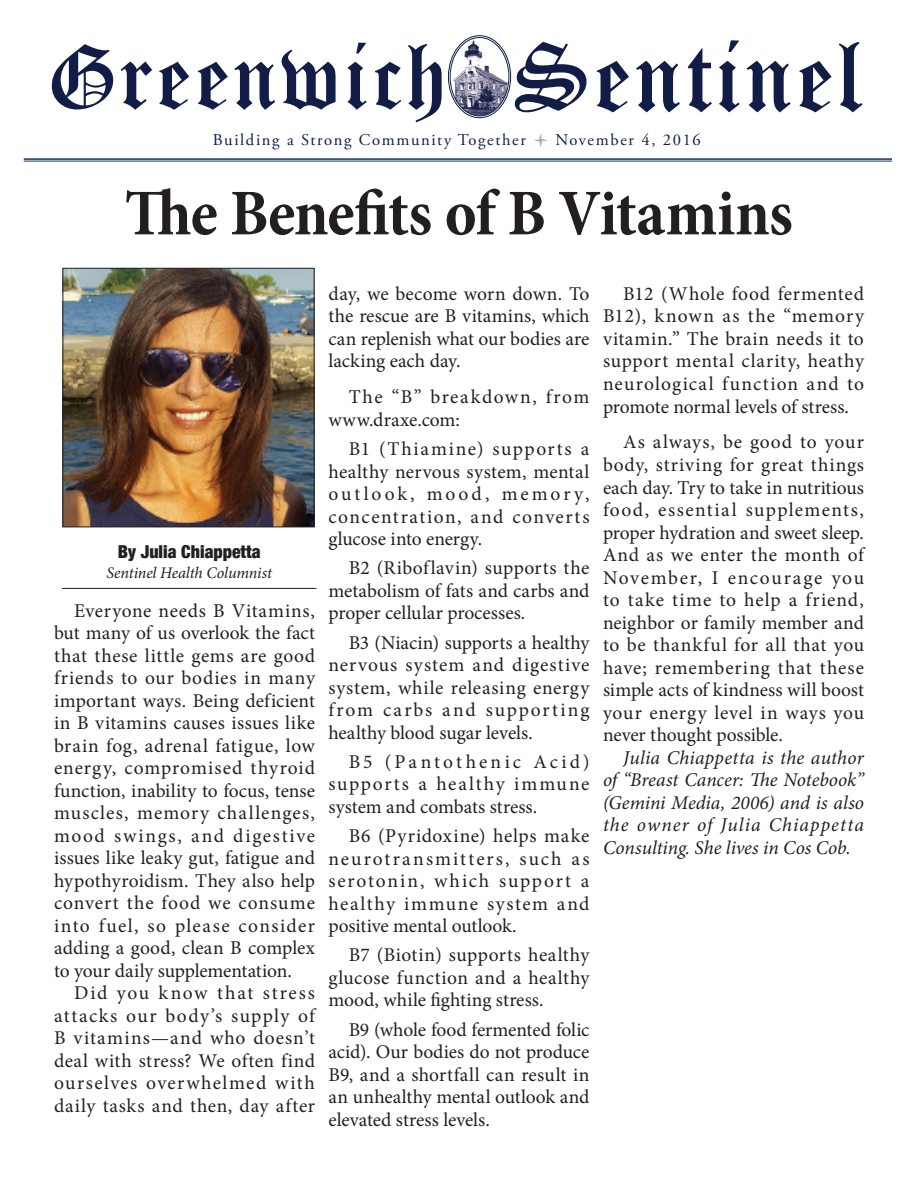
<style>
.page{position:relative;width:918px;height:1188px;background:#fff}
.page>*{position:absolute;margin:0;border:0;box-sizing:border-box;transform-origin:0 0}
.t1{font:102.15px "Canterbury";letter-spacing:.05em;color:#111d47}
.t2{font:95.1px "Canterbury";letter-spacing:.05em;color:#111d47}
.t3{font:700 condensed 66px "Minion Pro";letter-spacing:-.015em;color:#231f20}
.t4{font:19.5px/22.5px "Minion Pro";letter-spacing:.015em;color:#231f20;text-align:justify}
.t5{font:italic 19.5px/22.5px "Minion Pro";letter-spacing:.025em;color:#231f20;text-align:justify}
.t6{font:19.5px/22.5px "Minion Pro";letter-spacing:.065em;color:#231f20}
.t7{font:900 condensed 17.85px "Helvetica Neue";color:#231f20}
.t8{font:16.5px "Adobe Garamond Pro";letter-spacing:.1em;color:#111d47}
.t9{font:italic 16.2px "Minion Pro";letter-spacing:-.01em;color:#231f20}
.s1{color:#8b8c8d}
</style>
<div class="page">
<hr style="left:24px;top:158px;width:868px;height:2px;background:#193667">
<hr style="left:24px;top:161px;width:868px;height:1px;background:#193667">
<img style="left:448px;top:37px;width:64px;height:79px">
<div style="left:450px;top:37px;width:59px;height:79px;border:1px solid #111d47;border-radius:50%"></div>
<div style="left:448px;top:35px;width:63px;height:83px;border:1px solid #111d47;border-radius:50%"></div>
<img style="left:64px;top:270px;width:249px;height:255px">
<div style="left:62px;top:268px;width:253px;height:259px;border:1px solid #231f20"></div>
<hr style="left:62px;top:588px;width:255px;height:1px;background:#231f20">
<h2 class="t2" style="left:50px;top:21px;width:397px">Greenwich</h2>
<h1 class="t1" style="left:514px;top:18px;width:348px">Sentinel</h1>
<p class="t8" style="left:213px;top:130px;width:490px">Building a Strong Community Together <span class="s1">●</span> November 4, 2016</p>
<h3 class="t3" style="left:125px;top:168px;width:670px">The Benefits of B Vitamins</h3>
<p class="t7" style="left:118px;top:537px;width:145px">By Julia Chiappetta</p>
<p class="t9" style="left:106px;top:561px;width:167px">Sentinel Health Columnist</p>
<p class="t4" style="left:54px;top:599px;width:263px;text-indent:20px">Everyone needs B Vitamins, but many of us overlook the fact that these little gems are good friends to our bodies in many important ways. Being deficient in B vitamins causes issues like brain fog, adrenal fatigue, low energy, compromised thyroid function, inability to focus, tense muscles, memory challenges, mood swings, and digestive issues like leaky gut, fatigue and hypothyroidism. They also help convert the food we consume into fuel, so please consider adding a good, clean B complex to your daily supplementation.</p>
<p class="t4" style="left:54px;top:982px;width:263px;text-indent:20px">Did you know that stress attacks our body’s supply of B vitamins—and who doesn’t deal with stress? We often find ourselves overwhelmed with daily tasks and then, day after</p>
<p class="t4" style="left:329px;top:283px;width:262px">day, we become worn down. To the rescue are B vitamins, which can replenish what our bodies are lacking each day.</p>
<p class="t6" style="left:329px;top:386px;width:262px;text-indent:20px">The “B” breakdown, from www.draxe.com:</p>
<p class="t4" style="left:329px;top:438px;width:263px;text-indent:20px">B1 (Thiamine) supports a healthy nervous system, mental outlook, mood, memory, concentration, and converts glucose into energy.</p>
<p class="t4" style="left:329px;top:557px;width:262px;text-indent:20px">B2 (Riboflavin) supports the metabolism of fats and carbs and proper cellular processes.</p>
<p class="t4" style="left:329px;top:631px;width:263px;text-indent:20px">B3 (Niacin) supports a healthy nervous system and digestive system, while releasing energy from carbs and supporting healthy blood sugar levels.</p>
<p class="t4" style="left:329px;top:751px;width:263px;text-indent:20px">B5 (Pantothenic Acid) supports a healthy immune system and combats stress.</p>
<p class="t4" style="left:329px;top:825px;width:263px;text-indent:20px">B6 (Pyridoxine) helps make neurotransmitters, such as serotonin, which support a healthy immune system and positive mental outlook.</p>
<p class="t4" style="left:329px;top:944px;width:263px;text-indent:20px">B7 (Biotin) supports healthy glucose function and a healthy mood, while fighting stress.</p>
<p class="t4" style="left:329px;top:1018px;width:263px;text-indent:20px">B9 (whole food fermented folic acid). Our bodies do not produce B9, and a shortfall can result in an unhealthy mental outlook and elevated stress levels.</p>
<p class="t4" style="left:603px;top:283px;width:263px;text-indent:20px">B12 (Whole food fermented B12), known as the “memory vitamin.” The brain needs it to support mental clarity, heathy neurological function and to promote normal levels of stress.</p>
<p class="t4" style="left:603px;top:431px;width:263px;text-indent:20px">As always, be good to your body, striving for great things each day. Try to take in nutritious food, essential supplements, proper hydration and sweet sleep.<br>And as we enter the month of November, I encourage you to take time to help a friend, neighbor or family member and to be thankful for all that you have; remembering that these simple acts of kindness will boost your energy level in ways you never thought possible.</p>
<p class="t5" style="left:603px;top:746px;width:263px;text-indent:20px">Julia Chiappetta is the author of “Breast Cancer: The Notebook” (Gemini Media, 2006) and is also the owner of Julia Chiappetta Consulting. She lives in Cos Cob.</p>
</div>
